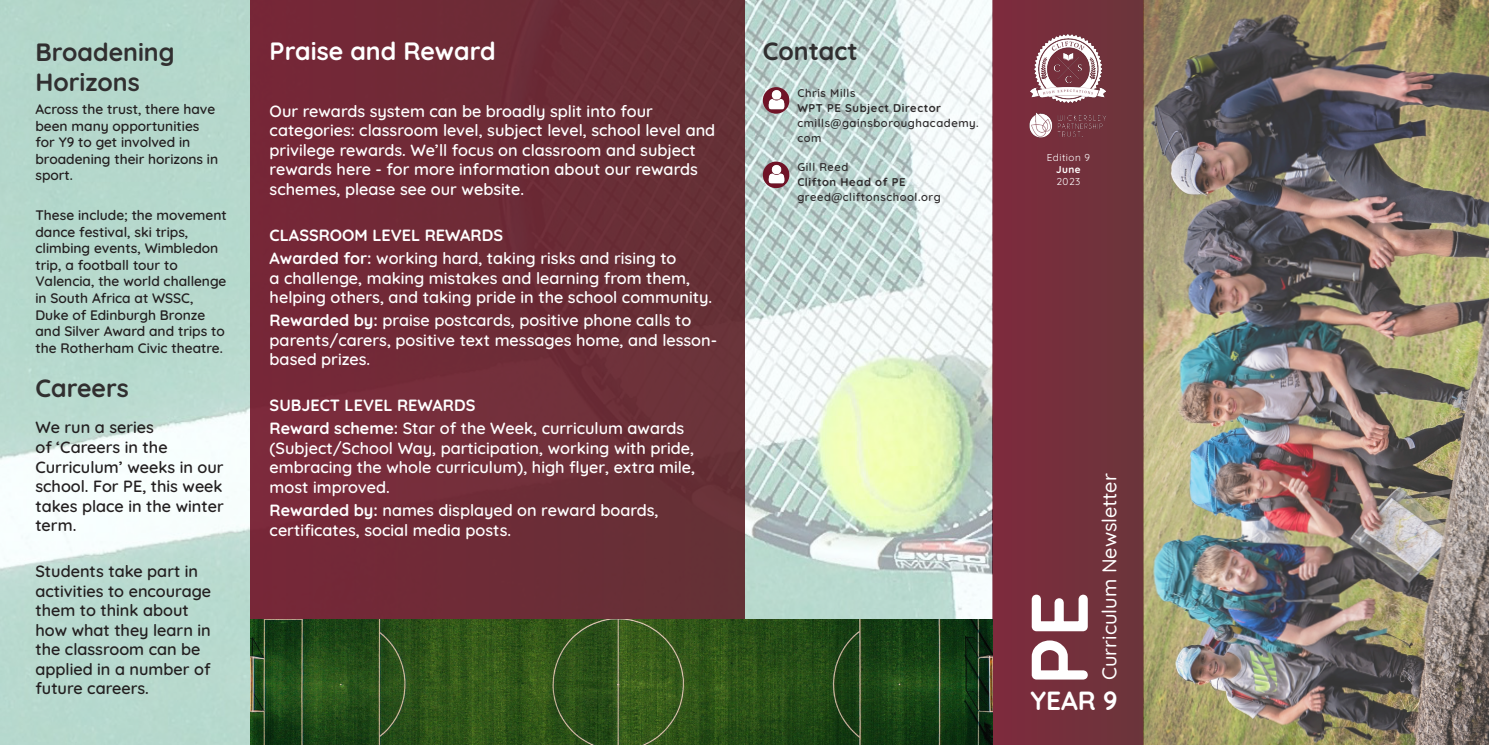
<style>
.page{position:relative;width:1489px;height:745px;background:#fff}
.page>*{position:absolute;margin:0;border:0;box-sizing:border-box;transform-origin:0 0}
.t1{font:700 80px "Quicksand";color:#fff}
.t2{font:700 26.25px "Quicksand";color:#fff}
.t3{font:700 25px/30px "Quicksand";color:#312f30}
.t4{font:700 25px "Quicksand";color:#fff}
.t5{font:500 20px "Quicksand";color:#fff}
.Bullets{font:600 16.25px/19.5px "Quicksand";color:#fff}
.Bullets-2{font:600 16.25px/19.5px "Quicksand";color:#231f20}
.Bullets-3{font:700 16.25px "Quicksand";color:#fff}
.Bullets-4{font:600 13.75px/16.5px "Quicksand";color:#231f20}
.t6{font:600 11.25px/15px "Quicksand";letter-spacing:.05em;color:#2e2b2c}
.t7{font:700 11.25px "Quicksand";letter-spacing:.05em;color:#2e2b2c}
.t8{font:10px "Quicksand";letter-spacing:.05em;color:#fff}
.t9{font:700 10px "Quicksand";color:#fff}
.s1{font-weight:700}
</style>
<div class="page">
<div style="left:992px;top:0;width:151px;height:744px;background:#74303c"></div>
<img style="left:0;top:0;width:992px;height:744px">
<div style="left:251px;top:0;width:493px;height:744px;background:#6e2c37"></div>
<img style="left:1143px;top:0;width:345px;height:744px">
<img style="left:1029px;top:112px;width:78px;height:25px">
<svg style="left:762px;top:87px;width:27px;height:27px"></svg>
<img style="left:765px;top:89px;width:22px;height:21px">
<svg style="left:762px;top:161px;width:27px;height:27px"></svg>
<img style="left:765px;top:163px;width:22px;height:22px">
<img style="left:1030px;top:35px;width:75px;height:67px">
<img style="left:251px;top:619px;width:741px;height:125px">
<p class="t3" style="left:35px;top:34px;width:141px">Broadening<br>Horizons</p>
<p class="Bullets-4" style="left:35px;top:101px;width:184px">Across the trust, there have been many opportunities for Y9 to get involved in broadening their horizons in sport.</p>
<p class="Bullets-4" style="left:35px;top:207px;width:193px">These include; the movement dance festival, ski trips, climbing events, Wimbledon trip, a football tour to<br>Valencia, the world challenge in South Africa at WSSC,<br>Duke of Edinburgh Bronze and Silver Award and trips to the Rotherham Civic theatre.</p>
<p class="t3" style="left:35px;top:370px;width:95px">Careers</p>
<p class="Bullets-2" style="left:35px;top:417px;width:190px">We run a series<br>of ‘Careers in the<br>Curriculum’ weeks in our school. For PE, this week takes place in the winter term.</p>
<p class="Bullets-2" style="left:35px;top:561px;width:177px">Students take part in activities to encourage them to think about how what they learn in the classroom can be applied in a number of future careers.</p>
<p class="t4" style="left:269px;top:32px;width:227px">Praise and Reward</p>
<p class="t3" style="left:762px;top:33px;width:96px">Contact</p>
<p class="Bullets" style="left:269px;top:101px;width:447px">Our rewards system can be broadly split into four categories: classroom level, subject level, school level and privilege rewards. We’ll focus on classroom and subject rewards here - for more information about our rewards schemes, please see our website.</p>
<p class="Bullets-3" style="left:269px;top:222px;width:235px">CLASSROOM LEVEL REWARDS</p>
<p class="Bullets" style="left:269px;top:248px;width:444px"><span class="s1">Awarded for:</span> working hard, taking risks and rising to<br>a challenge, making mistakes and learning from them, helping others, and taking pride in the school community.</p>
<p class="Bullets" style="left:269px;top:310px;width:449px"><span class="s1">Rewarded by:</span> praise postcards, positive phone calls to parents/carers, positive text messages home, and lesson&shy;based prizes.</p>
<p class="Bullets-3" style="left:269px;top:392px;width:207px">SUBJECT LEVEL REWARDS</p>
<p class="Bullets" style="left:269px;top:418px;width:427px"><span class="s1">Reward scheme:</span> Star of the Week, curriculum awards (Subject/School Way, participation, working with pride, embracing the whole curriculum), high flyer, extra mile, most improved.</p>
<p class="Bullets" style="left:269px;top:500px;width:390px"><span class="s1">Rewarded by:</span> names displayed on reward boards, certificates, social media posts.</p>
<p class="t6" style="left:797px;top:85px;width:60px">Chris Mills</p>
<p class="t7" style="left:797px;top:99px;width:145px">WPT PE Subject Director</p>
<p class="t6" style="left:797px;top:115px;width:183px">cmills@gainsboroughacademy. com</p>
<p class="t6" style="left:797px;top:159px;width:53px">Gill Reed</p>
<p class="t7" style="left:797px;top:173px;width:110px">Clifton Head of PE</p>
<p class="t6" style="left:797px;top:189px;width:145px">greed@cliftonschool.org</p>
<p class="t8" style="left:1046px;top:149px;width:45px">Edition 9</p>
<p class="t9" style="left:1056px;top:161px;width:26px">June</p>
<p class="t8" style="left:1056px;top:173px;width:25px">2023</p>
<p class="t1" style="left:997px;top:685px;width:95px;rotate:-90deg">PE</p>
<p class="t5" style="left:1093px;top:679px;width:208px;rotate:-90deg">Curriculum Newsletter</p>
<p class="t2" style="left:1030px;top:679px;width:89px">YEAR 9</p>
</div>
